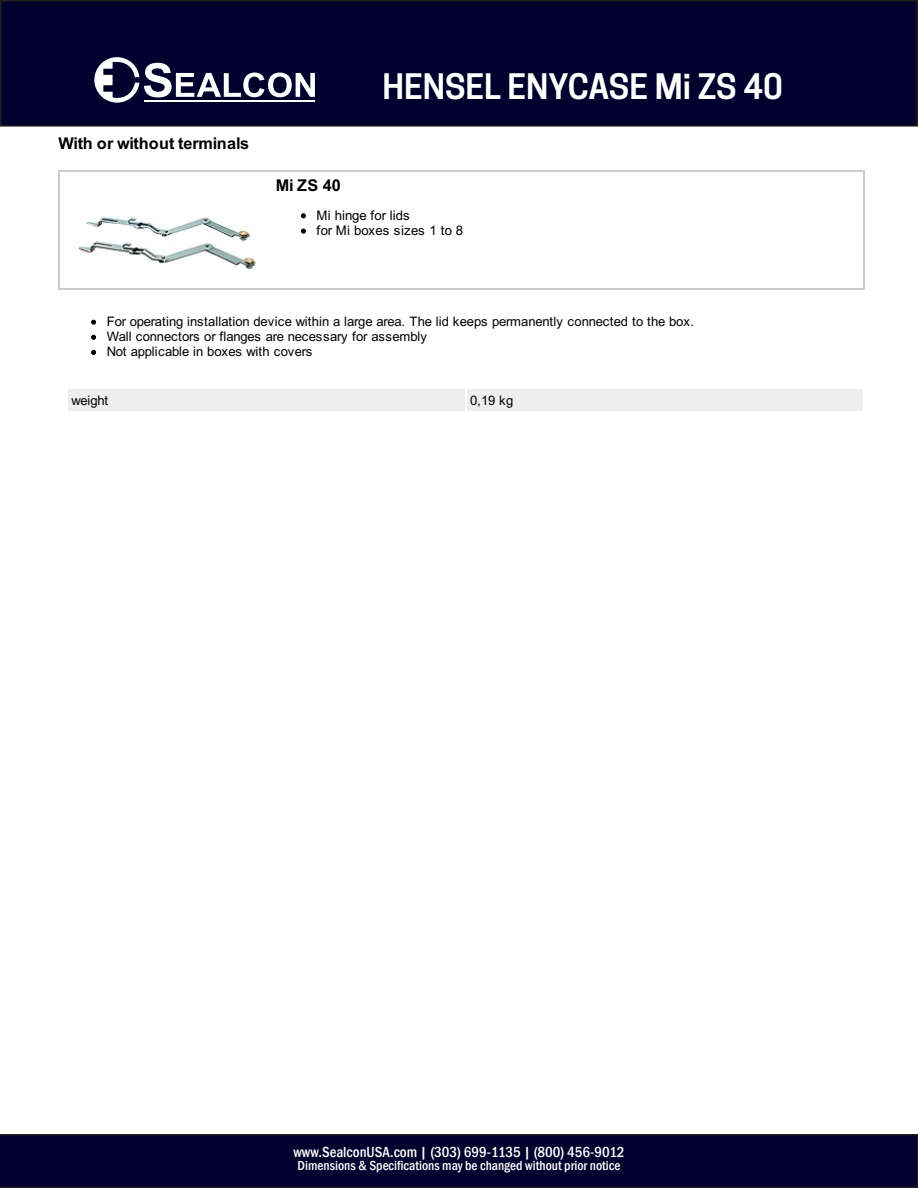
<style>
.page{position:relative;width:918px;height:1188px;background:#fff}
.page>*{position:absolute;margin:0;border:0;box-sizing:border-box;transform-origin:0 0}
.t1{font:italic 600 33px "Cooper Hewitt";color:#fff}
.t2{font:700 16.2px "Arial";letter-spacing:-.015em;color:#000}
.t3{font:500 condensed 15px "Franklin Gothic";color:#fff}
.t4{font:500 condensed 13.5px "Franklin Gothic";color:#fff}
.t5{font:13.2px/15.3px "Arial";letter-spacing:.01em;color:#000}
.t6{font:13.05px/15.1px "Arial";letter-spacing:-.02em;color:#000}
.s1{color:#00002c}
</style>
<div class="page">
<div style="left:68px;top:390px;width:397px;height:21px;background:#eee"></div>
<div style="left:467px;top:390px;width:396px;height:21px;background:#eee"></div>
<svg style="left:91px;top:320px;width:5px;height:5px"></svg>
<svg style="left:91px;top:335px;width:5px;height:5px"></svg>
<svg style="left:91px;top:350px;width:5px;height:5px"></svg>
<hr style="left:58px;top:170px;width:807px;height:1px;background:#ccc">
<hr style="left:58px;top:288px;width:807px;height:1px;background:#ccc">
<hr style="left:58px;top:170px;width:1px;height:119px;background:#ccc">
<hr style="left:864px;top:170px;width:1px;height:119px;background:#ccc">
<img style="left:78px;top:216px;width:178px;height:53px">
<svg style="left:301px;top:213px;width:5px;height:5px"></svg>
<svg style="left:301px;top:229px;width:5px;height:5px"></svg>
<svg style="left:0;top:1134px;width:918px;height:54px;background:#01012b"></svg>
<div style="left:1px;top:1px;width:916px;height:125px;background:#00002c"></div>
<div style="left:0;top:0;width:918px;height:127px;border:2px solid #231f20"></div>
<svg style="left:94px;top:57px;width:221px;height:46px"></svg>
<p class="t2" style="left:58px;top:134px;width:193px">With or without terminals</p>
<p class="t1" style="left:383px;top:67px;width:402px">HENSEL ENYCASE Mi ZS 40</p>
<p class="t2" style="left:276px;top:176px;width:66px">Mi ZS 40</p>
<p class="t5" style="left:317px;top:209px;width:148px">Mi hinge for lids<br>for Mi boxes sizes 1 to 8</p>
<p class="t6" style="left:107px;top:315px;width:589px">For operating installation device within a large area. The lid keeps permanently connected to the box.<br>Wall connectors or flanges are necessary for assembly<br>Not applicable in boxes with covers</p>
<p class="t6" style="left:71px;top:394px;width:38px">weight</p>
<p class="t6" style="left:470px;top:394px;width:45px">0,19 kg</p>
<p class="t3" style="left:294px;top:1142px;width:333px">www.SealconUSA.com | <span class="s1">(303) 699-1135</span> | (800) 456-9012</p>
<p class="t4" style="left:298px;top:1157px;width:324px">Dimensions &amp; Specifications may be changed without prior notice</p>
</div>
